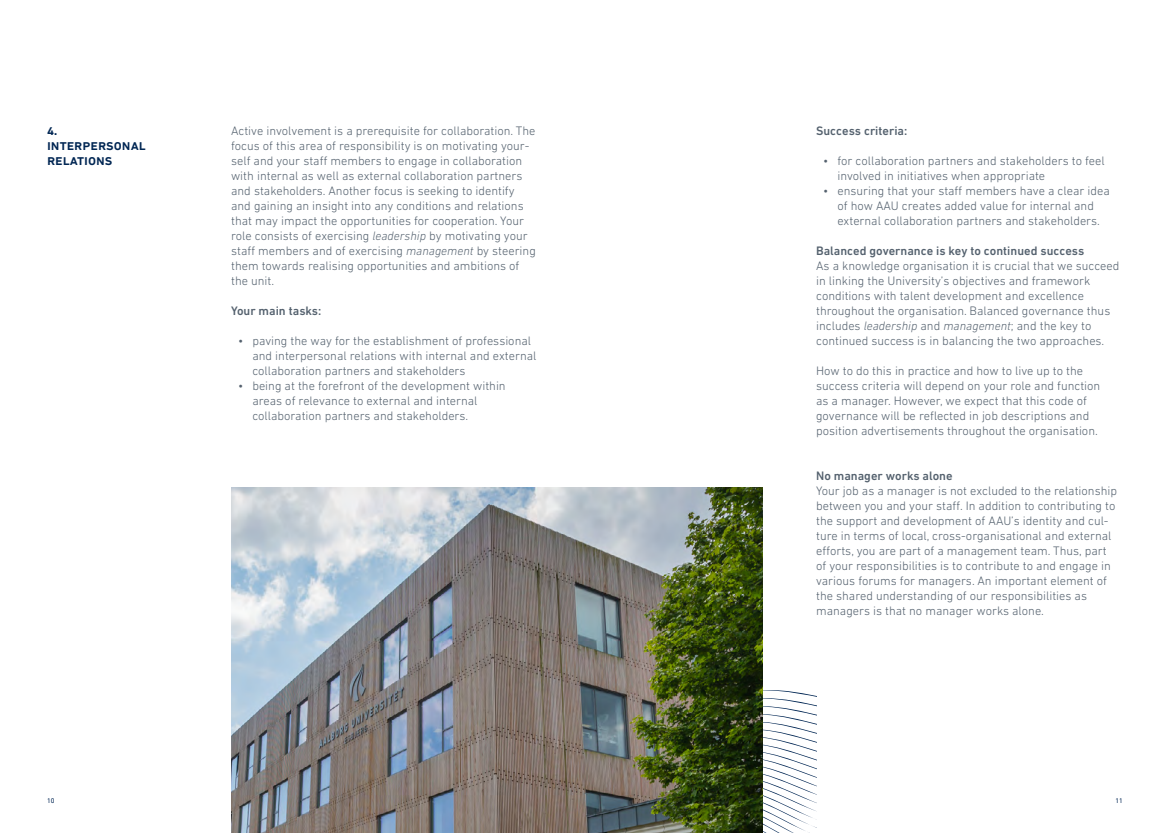
<style>
.page{position:relative;width:1170px;height:833px;background:#fff}
.page>*{position:absolute;margin:0;border:0;box-sizing:border-box;transform-origin:0 0}
.t1{font:500 15px/15px "DIN Next LT Pro";color:#002653}
.t2{font:300 12.5px/15px "DIN Next LT Pro";color:#54616e}
.t3{font:500 12.5px "DIN Next LT Pro";color:#54616e}
.t4{font:6.88px "DIN Next LT Pro";color:#002653}
.s1{font-style:italic}
</style>
<div class="page">
<svg style="left:762px;top:690px;width:54px;height:143px"></svg>
<img style="left:231px;top:488px;width:531px;height:345px">
<p class="t1" style="left:47px;top:122px;width:100px">4. interpersonal relations</p>
<p class="t2" style="left:231px;top:123px;width:306px">Active involvement is a prerequisite for collaboration. The focus of this area of responsibility is on motivating your&shy;self and your staff members to engage in collaboration with internal as well as external collaboration partners and stakeholders. Another focus is seeking to identify and gaining an insight into any conditions and relations that may impact the opportunities for cooperation. Your role consists of exercising <span class="s1">leadership</span> by motivating your staff members and of exercising <span class="s1">management</span> by steering them towards realising opportunities and ambitions of the unit.</p>
<p class="t3" style="left:231px;top:303px;width:92px">Your main tasks:</p>
<p class="t2" style="left:252px;top:333px;width:285px;text-indent:-14px">• paving the way for the establishment of professional and interpersonal relations with internal and external collaboration partners and stakeholders</p>
<p class="t2" style="left:252px;top:378px;width:255px;text-indent:-14px">• being at the forefront of the development within areas of relevance to external and internal collaboration partners and stakeholders.</p>
<p class="t4" style="left:47px;top:796px;width:9px">10</p>
<p class="t3" style="left:816px;top:124px;width:93px">Success criteria:</p>
<p class="t2" style="left:837px;top:153px;width:269px;text-indent:-14px">• for collaboration partners and stakeholders to feel involved in initiatives when appropriate</p>
<p class="t2" style="left:823px;top:183px;width:288px;text-align:center">• ensuring that your staff members have a clear idea of how AAU creates added value for internal and external collaboration partners and stakeholders.</p>
<p class="t3" style="left:816px;top:244px;width:270px">Balanced governance is key to continued success</p>
<p class="t2" style="left:816px;top:258px;width:305px">As a knowledge organisation it is crucial that we succeed in linking the University’s objectives and framework conditions with talent development and excellence throughout the organisation. Balanced governance thus includes <span class="s1">leadership</span> and <span class="s1">management</span>; and the key to continued success is in balancing the two approaches.</p>
<p class="t2" style="left:816px;top:363px;width:286px">How to do this in practice and how to live up to the success criteria will depend on your role and function as a manager. However, we expect that this code of governance will be reflected in job descriptions and position advertisements throughout the organisation.</p>
<p class="t3" style="left:816px;top:469px;width:138px">No manager works alone</p>
<p class="t2" style="left:816px;top:483px;width:302px">Your job as a manager is not excluded to the relationship between you and your staff. In addition to contributing to the support and development of AAU’s identity and cul&shy;ture in terms of local, cross-organisational and external efforts, you are part of a management team. Thus, part of your responsibilities is to contribute to and engage in various forums for managers. An important element of the shared understanding of our responsibilities as managers is that no manager works alone.</p>
<p class="t4" style="left:1115px;top:796px;width:9px">11</p>
</div>
